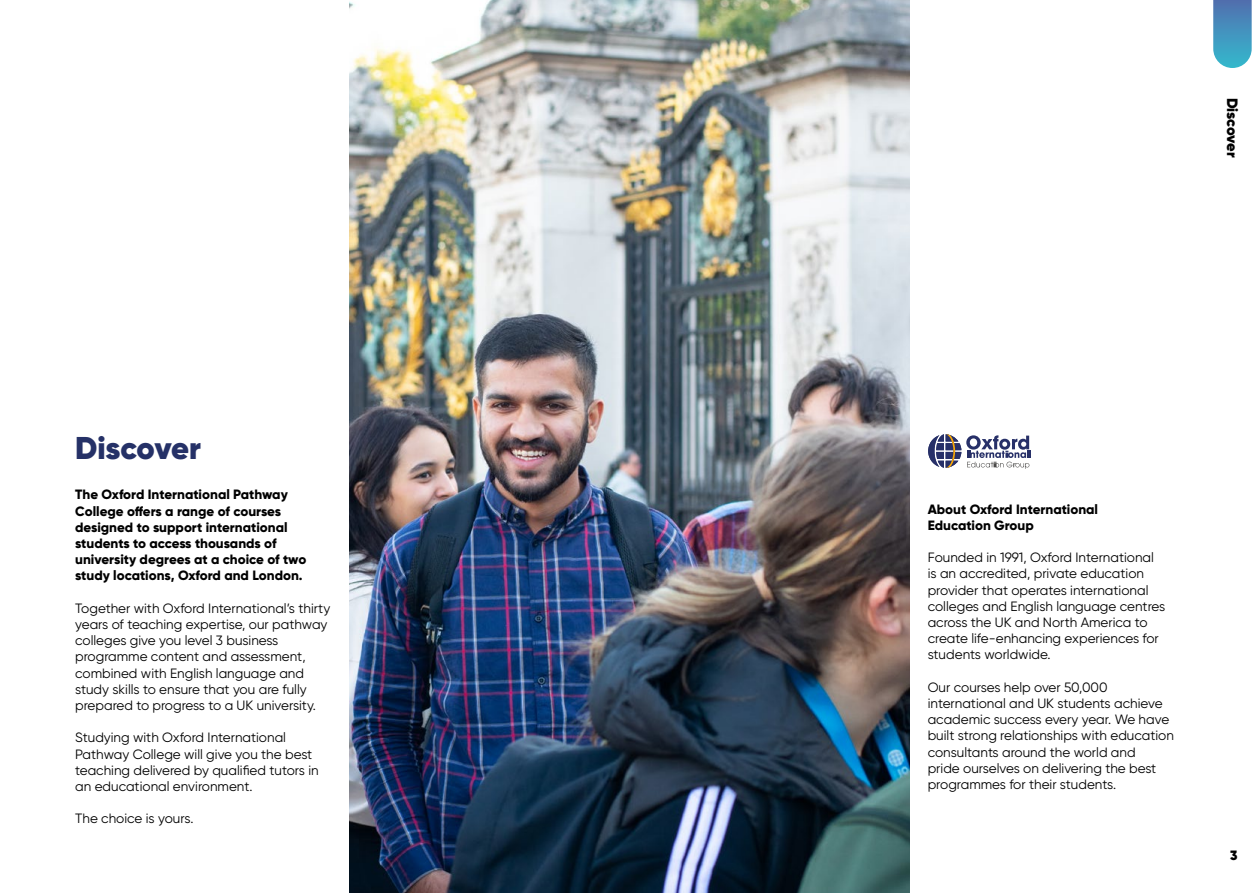
<style>
.page{position:relative;width:1259px;height:893px;background:#fff}
.page>*{position:absolute;margin:0;border:0;box-sizing:border-box;transform-origin:0 0}
.t1{font:900 31.5px "Gilroy";letter-spacing:-.005em;color:#253167}
.t2{font:900 15px "Gilroy";color:#000}
.t3{font:13.5px/16.2px "Gilroy";color:#000}
.t4{font:800 13.5px/16.2px "Gilroy";color:#000}
.t5{font:900 13.5px "Gilroy";color:#000}
</style>
<div class="page">
<svg style="left:1213px;top:0;width:38px;height:68px;background:#4f99c1"></svg>
<svg style="left:928px;top:434px;width:102px;height:35px"></svg>
<img style="left:349px;top:0;width:560px;height:893px">
<p class="t1" style="left:75px;top:428px;width:127px">Discover</p>
<p class="t4" style="left:75px;top:486px;width:233px">The Oxford International Pathway College offers a range of courses designed to support international students to access thousands of university degrees at a choice of two study locations, Oxford and London.</p>
<p class="t3" style="left:75px;top:600px;width:257px">Together with Oxford International’s thirty years of teaching expertise, our pathway colleges give you level 3 business programme content and assessment, combined with English language and study skills to ensure that you are fully prepared to progress to a UK university.</p>
<p class="t3" style="left:75px;top:729px;width:245px">Studying with Oxford International Pathway College will give you the best teaching delivered by qualified tutors in an educational environment.</p>
<p class="t3" style="left:75px;top:810px;width:120px">The choice is yours.</p>
<p class="t2" style="left:1242px;top:98px;width:60px;rotate:90deg">DDDDDDDD</p>
<p class="t4" style="left:927px;top:501px;width:172px">About Oxford International</p>
<p class="t4" style="left:927px;top:517px;width:108px">Education Group</p>
<p class="t3" style="left:927px;top:549px;width:239px">Founded in 1991, Oxford International is an accredited, private education provider that operates international colleges and English language centres across the UK and North America to create life-enhancing experiences for students worldwide.</p>
<p class="t3" style="left:927px;top:679px;width:248px">Our courses help over 50,000 international and UK students achieve academic success every year. We have built strong relationships with education consultants around the world and<br>pride ourselves on delivering the best programmes for their students.</p>
<p class="t5" style="left:1230px;top:846px;width:9px">3</p>
</div>
